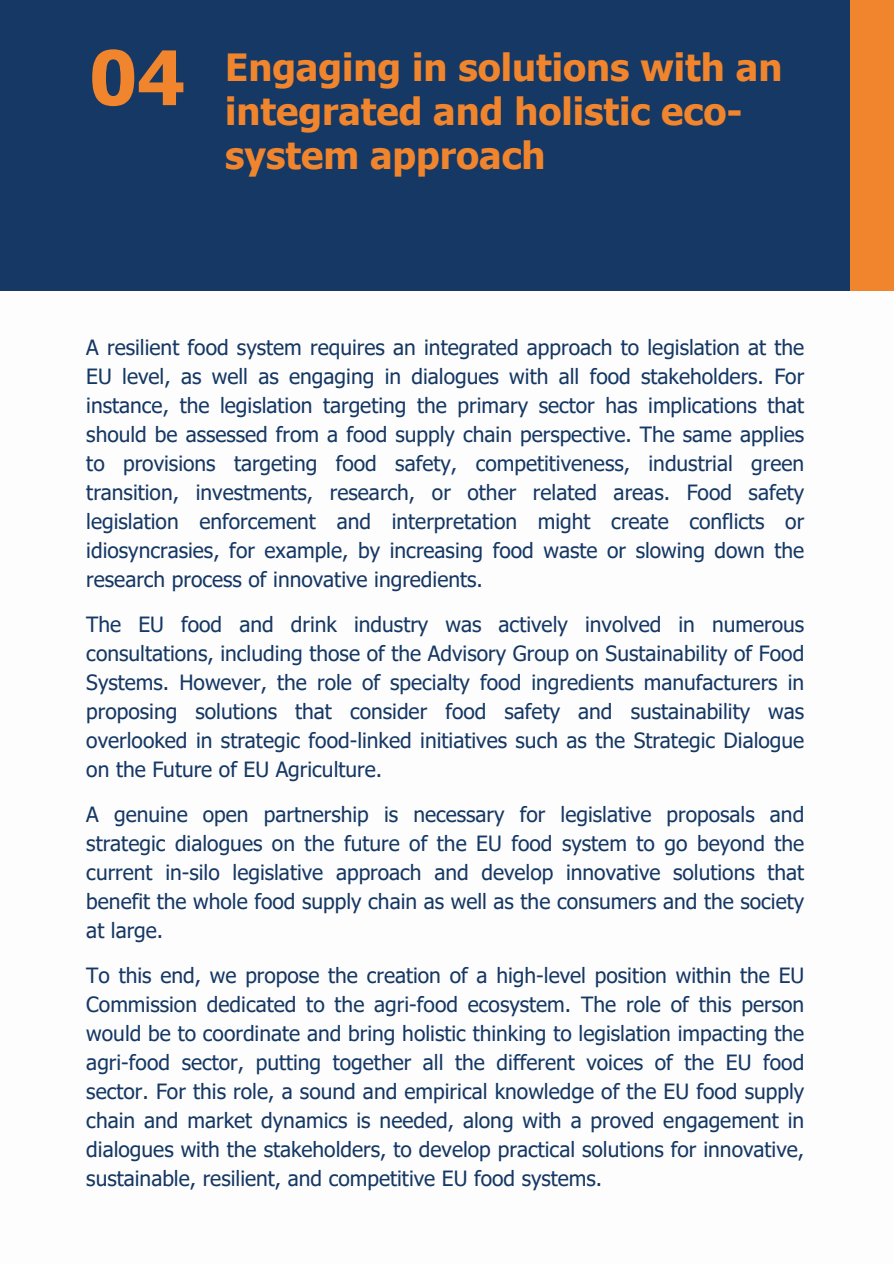
<style>
.page{position:relative;width:894px;height:1264px;background:#fff}
.page>*{position:absolute;margin:0;border:0;box-sizing:border-box;transform-origin:0 0}
.t1{font:700 75px "Tahoma";color:#f0852d}
.t2{font:700 37.5px/43.8px "Tahoma";color:#f0852d}
.t3{font:21px/29px "Tahoma";color:#153864;text-align:justify}
</style>
<div class="page">
<div style="left:0;top:0;width:893px;height:290px;background:#153864"></div>
<div style="left:850px;top:0;width:43px;height:290px;background:#f0852d"></div>
<p class="t1" style="left:89px;top:30px;width:97px">04</p>
<p class="t2" style="left:225px;top:44px;width:558px">Engaging in solutions with an integrated and holistic eco&shy;system approach</p>
<p class="t3" style="left:86px;top:332px;width:719px">A resilient food system requires an integrated approach to legislation at the EU level, as well as engaging in dialogues with all food stakeholders. For instance, the legislation targeting the primary sector has implications that should be assessed from a food supply chain perspective. The same applies to provisions targeting food safety, competitiveness, industrial green transition, investments, research, or other related areas. Food safety legislation enforcement and interpretation might create conflicts or idiosyncrasies, for example, by increasing food waste or slowing down the research process of innovative ingredients.</p>
<h1 class="t3" style="left:86px;top:609px;width:719px">The EU food and drink industry was actively involved in numerous consultations, including those of the Advisory Group on Sustainability of Food Systems. However, the role of specialty food ingredients manufacturers in proposing solutions that consider food safety and sustainability was overlooked in strategic food-linked initiatives such as the Strategic Dialogue on the Future of EU Agriculture.</h1>
<p class="t3" style="left:86px;top:799px;width:719px">A genuine open partnership is necessary for legislative proposals and strategic dialogues on the future of the EU food system to go beyond the current in-silo legislative approach and develop innovative solutions that benefit the whole food supply chain as well as the consumers and the society at large.</p>
<p class="t3" style="left:86px;top:960px;width:719px">To this end, we propose the creation of a high-level position within the EU Commission dedicated to the agri-food ecosystem. The role of this person would be to coordinate and bring holistic thinking to legislation impacting the agri-food sector, putting together all the different voices of the EU food sector. For this role, a sound and empirical knowledge of the EU food supply chain and market dynamics is needed, along with a proved engagement in dialogues with the stakeholders, to develop practical solutions for innovative, sustainable, resilient, and competitive EU food systems.</p>
</div>
